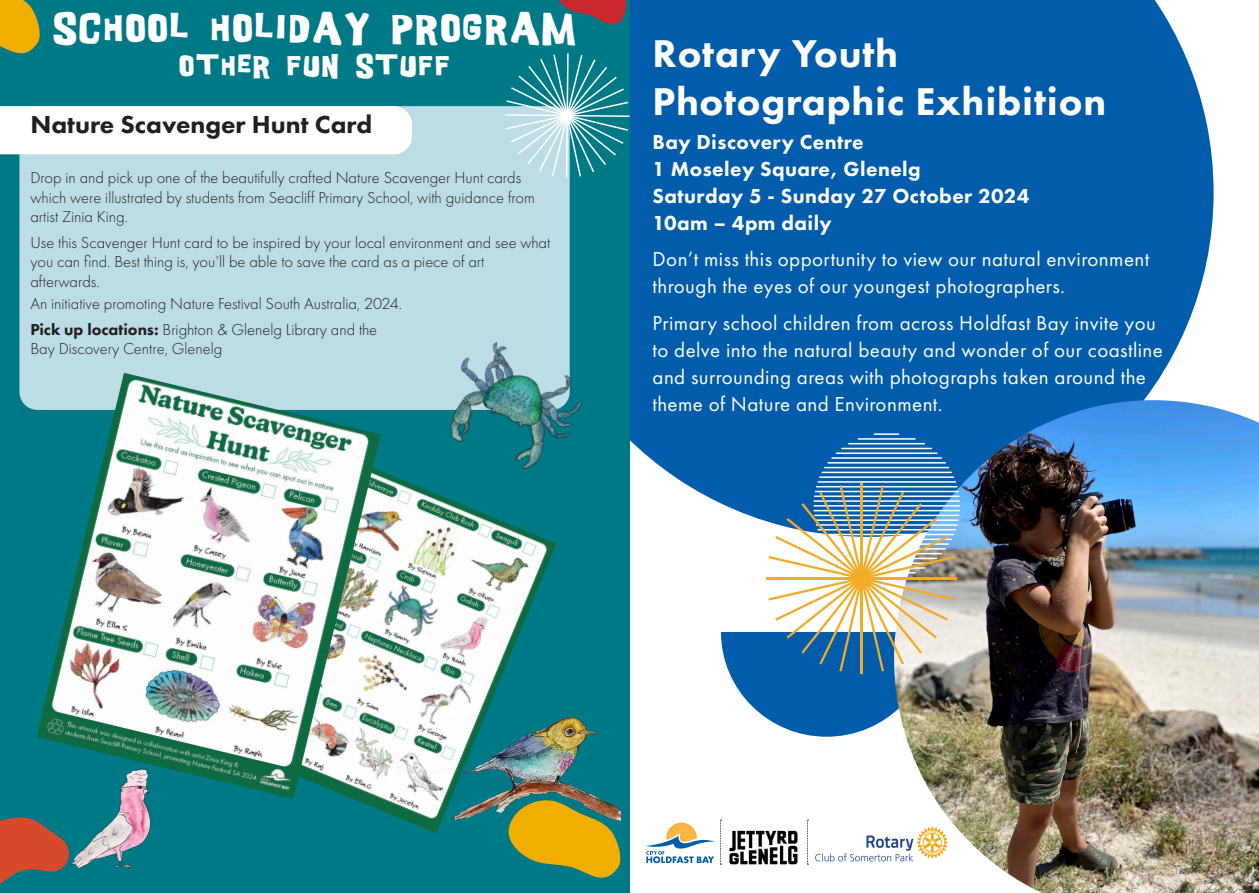
<style>
.page{position:relative;width:1259px;height:893px;background:#fff}
.page>*{position:absolute;margin:0;border:0;box-sizing:border-box;transform-origin:0 0}
.t1{font:800 40.2px/48.2px "Futura PT";letter-spacing:.02em;color:#fff}
.t2{font:34.2px "Good Girl";letter-spacing:.1em;color:#fff}
.t3{font:25.65px "Good Girl";letter-spacing:.1em;color:#fff}
.t4{font:800 25.5px "Futura PT";color:#231f20;scale:1.04 1}
.t5{font:21px/27.2px "Futura PT";letter-spacing:.02em;color:#fff}
.t6{font:800 21px/27.2px "Futura PT";letter-spacing:.02em;color:#fff}
.t7{font:300 16.5px/19.5px "Futura PT";color:#231f20}
.s1{font-weight:800}
</style>
<div class="page">
<div style="left:629px;top:0;width:584px;height:537px;background:#015dab"></div>
<div style="left:0;top:0;width:629px;height:893px;background:#007987"></div>
<svg style="left:0;top:817px;width:69px;height:67px"></svg>
<svg style="left:508px;top:810px;width:113px;height:68px"></svg>
<svg style="left:559px;top:0;width:71px;height:25px"></svg>
<svg style="left:0;top:0;width:40px;height:54px;background:#c9a415"></svg>
<div style="left:19px;top:106px;width:551px;height:304px;background:#bcdce6;border-radius:18px"></div>
<div style="left:0;top:106px;width:412px;height:48px;background:#fff"></div>
<svg style="left:505px;top:53px;width:124px;height:125px"></svg>
<img style="left:71px;top:799px;width:80px;height:70px">
<img style="left:556px;top:717px;width:64px;height:111px">
<img style="left:431px;top:331px;width:151px;height:128px">
<img style="left:353px;top:459px;width:203px;height:374px">
<img style="left:37px;top:373px;width:344px;height:426px">
<img style="left:815px;top:835px;width:79px;height:27px">
<img style="left:721px;top:830px;width:77px;height:34px">
<img style="left:894px;top:400px;width:365px;height:493px">
<svg style="left:646px;top:823px;width:68px;height:40px"></svg>
<hr style="left:813px;top:505px;width:147px;height:2px;background:#fff">
<hr style="left:813px;top:510px;width:147px;height:1px;background:#fff">
<hr style="left:814px;top:515px;width:145px;height:1px;background:#fff">
<hr style="left:814px;top:519px;width:144px;height:2px;background:#fff">
<hr style="left:816px;top:524px;width:141px;height:2px;background:#fff">
<hr style="left:817px;top:529px;width:139px;height:1px;background:#fff">
<hr style="left:813px;top:500px;width:147px;height:2px;background:#fff">
<hr style="left:814px;top:495px;width:145px;height:2px;background:#fff">
<hr style="left:814px;top:491px;width:144px;height:1px;background:#fff">
<hr style="left:816px;top:486px;width:141px;height:1px;background:#fff">
<hr style="left:817px;top:481px;width:139px;height:2px;background:#fff">
<hr style="left:819px;top:476px;width:135px;height:2px;background:#fff">
<hr style="left:821px;top:472px;width:131px;height:1px;background:#fff">
<hr style="left:824px;top:467px;width:125px;height:1px;background:#fff">
<hr style="left:827px;top:462px;width:119px;height:2px;background:#fff">
<hr style="left:831px;top:457px;width:111px;height:2px;background:#fff">
<hr style="left:836px;top:452px;width:101px;height:2px;background:#fff">
<hr style="left:841px;top:448px;width:91px;height:1px;background:#fff">
<hr style="left:848px;top:443px;width:77px;height:1px;background:#fff">
<hr style="left:857px;top:438px;width:58px;height:2px;background:#fff">
<hr style="left:873px;top:433px;width:26px;height:2px;background:#fff">
<hr style="left:861px;top:577px;width:96px;height:2px;background:#f2ab27">
<hr style="left:860px;top:483px;width:3px;height:95px;background:#f2ab27">
<svg style="left:721px;top:485px;width:234px;height:252px"></svg>
<svg style="left:720px;top:820px;width:1px;height:45px"></svg>
<svg style="left:807px;top:820px;width:1px;height:45px"></svg>
<p class="t2" style="left:53px;top:12px;width:525px">SCHOOL HOLIDAY PROGRAM</p>
<p class="t3" style="left:180px;top:53px;width:271px">OTHER FUN STUFF</p>
<p class="t4" style="left:30px;top:109px;width:330px">Nature Scavenger Hunt Card</p>
<p class="t7" style="left:30px;top:168px;width:506px">Drop in and pick up one of the beautifully crafted Nature Scavenger Hunt cards which were illustrated by students from Seacliff Primary School, with guidance from artist Zinia King.</p>
<p class="t7" style="left:30px;top:233px;width:521px">Use this Scavenger Hunt card to be inspired by your local environment and see what you can find. Best thing is, you’ll be able to save the card as a piece of art afterwards.</p>
<p class="t7" style="left:30px;top:294px;width:373px">An initiative promoting Nature Festival South Australia, 2024.</p>
<p class="t7" style="left:30px;top:320px;width:348px"><span class="s1">Pick up locations:</span> Brighton &amp; Glenelg Library and the<br>Bay Discovery Centre, Glenelg</p>
<p class="t1" style="left:652px;top:28px;width:455px">Rotary Youth<br>Photographic Exhibition</p>
<p class="t6" style="left:652px;top:128px;width:378px">Bay Discovery Centre<br>1 Moseley Square, Glenelg<br>Saturday 5 - Sunday 27 October 2024<br>10am – 4pm daily</p>
<p class="t5" style="left:652px;top:246px;width:498px">Don’t miss this opportunity to view our natural environment through the eyes of our youngest photographers.</p>
<p class="t5" style="left:652px;top:309px;width:512px">Primary school children from across Holdfast Bay invite you to delve into the natural beauty and wonder of our coastline and surrounding areas with photographs taken around the theme of Nature and Environment.</p>
</div>
